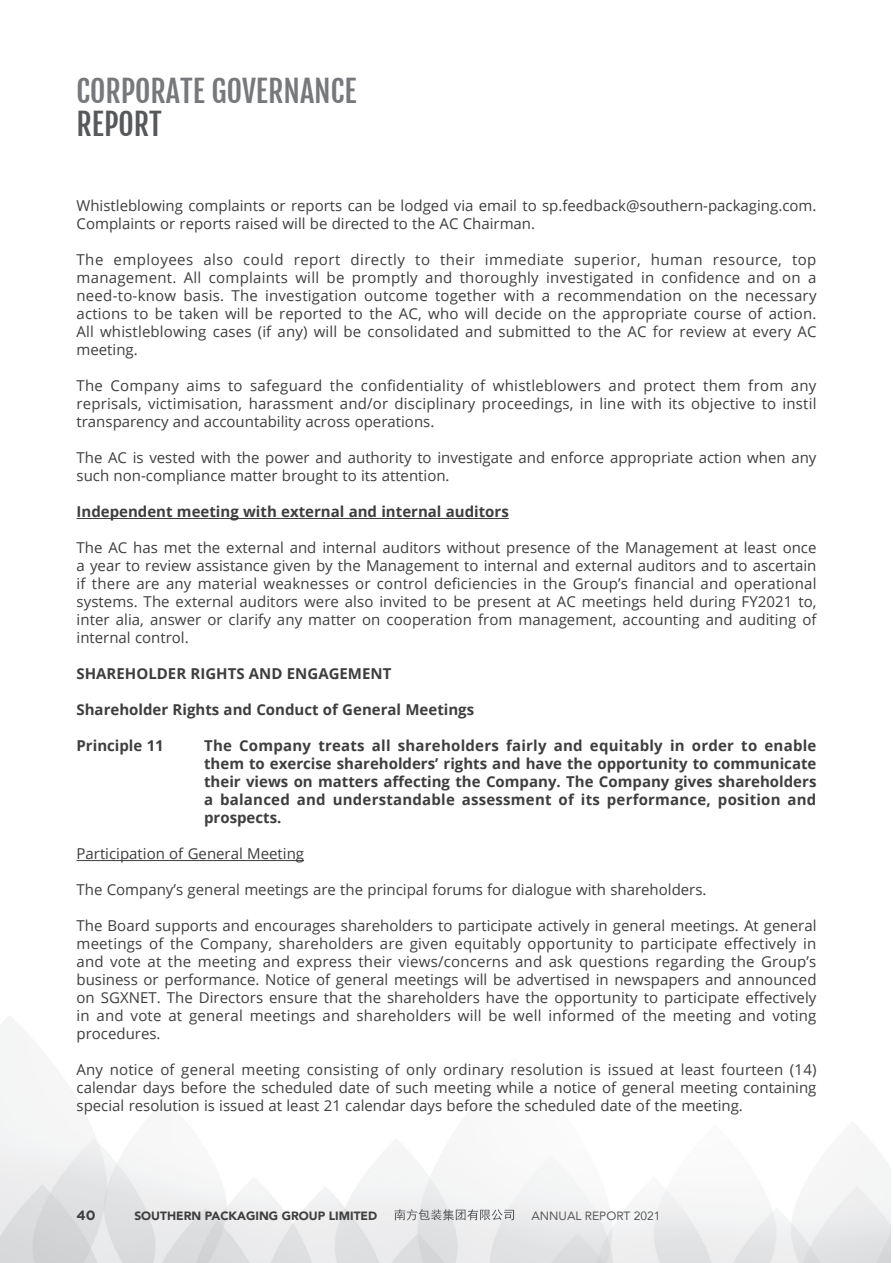
<style>
.page{position:relative;width:893px;height:1263px;background:#fff}
.page>*{position:absolute;margin:0;border:0;box-sizing:border-box;transform-origin:0 0}
.t1{font:30px "Fjalla One";color:#76787b}
.t2{font:30px "Fjalla One";color:#57585a}
.t3{font:15px/18px "Open Sans";color:#3e3e3f;text-align:justify}
.t4{font:700 15px/18px "Open Sans";color:#3e3e3f;text-align:justify}
.t5{font:700 13.5px "Gotham";color:#3e3e3f}
.t6{font:900 12px "Avenir";color:#3e3e3f}
.t7{font:12px "Avenir";color:#57585a}
</style>
<div class="page">
<img style="left:0;top:518px;width:891px;height:745px">
<svg style="left:395px;top:1209px;width:119px;height:11px"></svg>
<hr style="left:77px;top:518px;width:432px;height:1px;background:#3e3e3f">
<hr style="left:77px;top:860px;width:227px;height:1px;background:#3e3e3f">
<h1 class="t1" style="left:77px;top:73px;width:281px">CORPORATE GOVERNANCE</h1>
<h1 class="t2" style="left:77px;top:106px;width:87px">REPORT</h1>
<p class="t3" style="left:77px;top:196px;width:741px">Whistleblowing complaints or reports can be lodged via email to sp.feedback@southern-packaging.com.<br>Complaints or reports raised will be directed to the AC Chairman.</p>
<p class="t3" style="left:77px;top:250px;width:741px">The employees also could report directly to their immediate superior, human resource, top management. All complaints will be promptly and thoroughly investigated in confidence and on a need-to-know basis. The investigation outcome together with a recommendation on the necessary actions to be taken will be reported to the AC, who will decide on the appropriate course of action.<br>All whistleblowing cases (if any) will be consolidated and submitted to the AC for review at every AC meeting.</p>
<p class="t3" style="left:77px;top:376px;width:741px">The Company aims to safeguard the confidentiality of whistleblowers and protect them from any reprisals, victimisation, harassment and/or disciplinary proceedings, in line with its objective to instil transparency and accountability across operations.</p>
<p class="t3" style="left:77px;top:448px;width:741px">The AC is vested with the power and authority to investigate and enforce appropriate action when any such non-compliance matter brought to its attention.</p>
<p class="t4" style="left:77px;top:502px;width:434px">Independent meeting with external and internal auditors</p>
<p class="t3" style="left:77px;top:538px;width:741px">The AC has met the external and internal auditors without presence of the Management at least once a year to review assistance given by the Management to internal and external auditors and to ascertain if there are any material weaknesses or control deficiencies in the Group’s financial and operational systems. The external auditors were also invited to be present at AC meetings held during FY2021 to, inter alia, answer or clarify any matter on cooperation from management, accounting and auditing of internal control.</p>
<p class="t4" style="left:77px;top:664px;width:316px">SHAREHOLDER RIGHTS AND ENGAGEMENT</p>
<p class="t4" style="left:77px;top:700px;width:399px">Shareholder Rights and Conduct of General Meetings</p>
<p class="t4" style="left:77px;top:736px;width:89px">Principle 11</p>
<p class="t4" style="left:204px;top:736px;width:614px">The Company treats all shareholders fairly and equitably in order to enable them to exercise shareholders’ rights and have the opportunity to communicate their views on matters affecting the Company. The Company gives shareholders a balanced and understandable assessment of its performance, position and prospects.</p>
<p class="t3" style="left:77px;top:845px;width:229px">Participation of General Meeting</p>
<p class="t3" style="left:77px;top:881px;width:631px">The Company’s general meetings are the principal forums for dialogue with shareholders.</p>
<p class="t3" style="left:77px;top:917px;width:741px">The Board supports and encourages shareholders to participate actively in general meetings. At general meetings of the Company, shareholders are given equitably opportunity to participate effectively in and vote at the meeting and express their views/concerns and ask questions regarding the Group’s business or performance. Notice of general meetings will be advertised in newspapers and announced on SGXNET. The Directors ensure that the shareholders have the opportunity to participate effectively in and vote at general meetings and shareholders will be well informed of the meeting and voting procedures.</p>
<p class="t3" style="left:77px;top:1061px;width:741px">Any notice of general meeting consisting of only ordinary resolution is issued at least fourteen (14) calendar days before the scheduled date of such meeting while a notice of general meeting containing special resolution is issued at least 21 calendar days before the scheduled date of the meeting.</p>
<p class="t5" style="left:77px;top:1211px;width:21px">40</p>
<p class="t6" style="left:134px;top:1208px;width:244px">SOUTHERN PACKAGING GROUP LIMITED</p>
<p class="t7" style="left:531px;top:1208px;width:130px">ANNUAL REPORT 2021</p>
</div>
